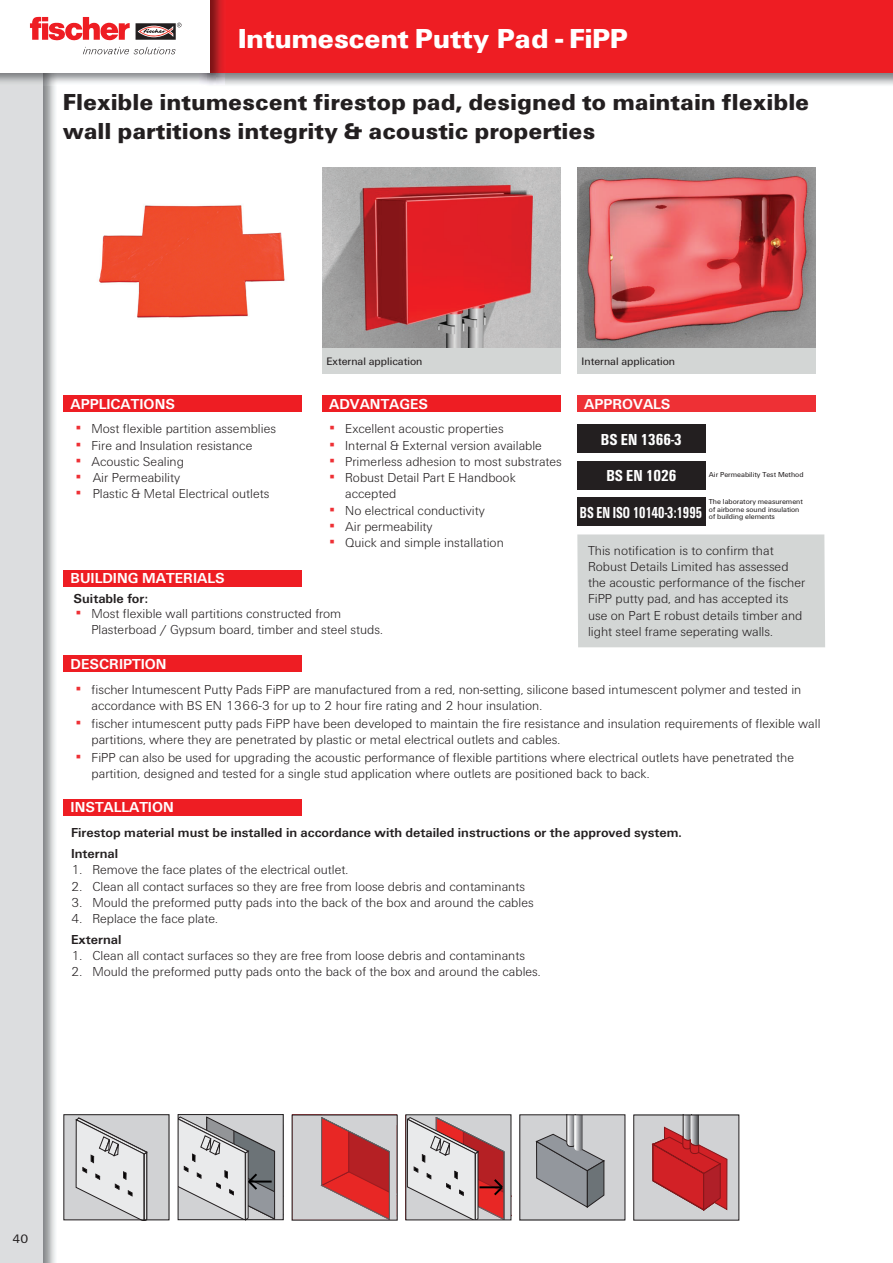
<style>
.page{position:relative;width:893px;height:1263px;background:#fff}
.page>*{position:absolute;margin:0;border:0;box-sizing:border-box;transform-origin:0 0}
.t1{font:900 28.5px "Fi We";letter-spacing:-.02em;color:#fff}
.t2{font:900 24px/28.8px "Fi We";color:#231f20}
.t3{font:700 condensed 16.5px "Fi We";color:#fff;scale:.83 1}
.t4{font:700 condensed 16.5px "Fi We";color:#fff}
.t5{font:700 15px "Fi We";color:#fff}
.t6{font:300 13.5px/16.2px "Fi We";color:#231f20}
.t7{font:700 13.5px/21px "Fi We";color:#231f20}
.t8{font:12.75px "Fi We";color:#231f20}
.t9{font:11.25px "Fi We";color:#231f20}
.t10{font:7.5px/7.4px "Fi We";color:#231f20}
.s1{font-weight:400;color:#ee3035}
.s2{font-weight:400;font-stretch:normal;font-size:7.5px;color:#231f20}
</style>
<div class="page">
<img style="left:43px;top:86px;width:13px;height:1177px">
<div style="left:0;top:0;width:43px;height:1263px;background:#dcdddf"></div>
<img style="left:225px;top:72px;width:668px;height:13px">
<div style="left:208px;top:0;width:685px;height:72px;background:#ee1d23"></div>
<img style="left:0;top:72px;width:225px;height:14px">
<img style="left:210px;top:0;width:13px;height:72px">
<div style="left:0;top:0;width:210px;height:72px;background:#fff"></div>
<svg style="left:83px;top:47px;width:92px;height:7px"></svg>
<svg style="left:30px;top:17px;width:100px;height:24px"></svg>
<svg style="left:136px;top:23px;width:46px;height:17px"></svg>
<div style="left:577px;top:395px;width:238px;height:17px;background:#ee3035"></div>
<div style="left:64px;top:395px;width:238px;height:17px;background:#ee1d23"></div>
<div style="left:64px;top:570px;width:238px;height:17px;background:#ee1d23"></div>
<div style="left:322px;top:395px;width:238px;height:17px;background:#ee1d23"></div>
<div style="left:64px;top:656px;width:238px;height:16px;background:#ee1d23"></div>
<div style="left:64px;top:799px;width:238px;height:16px;background:#ee1d23"></div>
<div style="left:577px;top:424px;width:129px;height:29px;background:#231f20"></div>
<div style="left:577px;top:461px;width:129px;height:28px;background:#231f20"></div>
<img style="left:99px;top:205px;width:186px;height:113px">
<div style="left:577px;top:348px;width:238px;height:26px;background:#d3d6d5"></div>
<div style="left:322px;top:348px;width:238px;height:26px;background:#d3d6d5"></div>
<div style="left:520px;top:1115px;width:105px;height:105px;background:#d1d2d4"></div>
<svg style="left:535px;top:1116px;width:70px;height:92px"></svg>
<div style="left:634px;top:1115px;width:104px;height:105px;background:#d1d2d4"></div>
<svg style="left:651px;top:1116px;width:77px;height:95px"></svg>
<svg style="left:65px;top:1116px;width:102px;height:102px;background:#cfd0d2"></svg>
<svg style="left:178px;top:1114px;width:106px;height:107px;background:#b5b7b9"></svg>
<svg style="left:294px;top:1116px;width:102px;height:102px;background:#cf8485"></svg>
<svg style="left:407px;top:1116px;width:102px;height:102px;background:#c8a7a9"></svg>
<hr style="left:480px;top:1186px;width:22px;height:2px;background:#000">
<div style="left:577px;top:534px;width:248px;height:113px;background:#d3d6d5"></div>
<div style="left:577px;top:498px;width:129px;height:28px;background:#231f20"></div>
<img style="left:322px;top:167px;width:238px;height:181px">
<img style="left:577px;top:167px;width:238px;height:181px">
<h1 class="t1" style="left:238px;top:22px;width:391px">Intumescent Putty Pad - FiPP</h1>
<h2 class="t2" style="left:63px;top:88px;width:748px">Flexible intumescent firestop pad, designed to maintain flexible wall partitions integrity &amp; acoustic properties</h2>
<p class="t9" style="left:326px;top:355px;width:97px">External application</p>
<p class="t9" style="left:582px;top:355px;width:95px">Internal application</p>
<p class="t5" style="left:329px;top:395px;width:101px">ADVANTAGES</p>
<p class="t6" style="left:330px;top:421px;width:176px"><span class="s1">▪</span> Excellent acoustic properties</p>
<p class="t6" style="left:330px;top:437px;width:214px"><span class="s1">▪</span> Internal &amp; External version available</p>
<p class="t6" style="left:330px;top:453px;width:234px"><span class="s1">▪</span> Primerless adhesion to most substrates</p>
<p class="t6" style="left:345px;top:470px;width:172px;text-indent:-16px"><span class="s1">▪</span> Robust Detail Part E Handbook accepted</p>
<p class="t6" style="left:330px;top:502px;width:157px"><span class="s1">▪</span> No electrical conductivity</p>
<p class="t6" style="left:330px;top:518px;width:105px"><span class="s1">▪</span> Air permeability</p>
<p class="t6" style="left:330px;top:534px;width:176px"><span class="s1">▪</span> Quick and simple installation</p>
<p class="t5" style="left:71px;top:395px;width:106px">APPLICATIONS</p>
<p class="t5" style="left:584px;top:395px;width:88px">APPROVALS</p>
<p class="t6" style="left:76px;top:421px;width:202px"><span class="s1">▪</span> Most flexible partition assemblies</p>
<p class="t6" style="left:76px;top:437px;width:178px"><span class="s1">▪</span> Fire and Insulation resistance</p>
<p class="t6" style="left:76px;top:453px;width:110px"><span class="s1">▪</span> Acoustic Sealing</p>
<p class="t6" style="left:76px;top:470px;width:106px"><span class="s1">▪</span> Air Permeability</p>
<p class="t6" style="left:76px;top:486px;width:195px"><span class="s1">▪</span> Plastic &amp; Metal Electrical outlets</p>
<p class="t4" style="left:601px;top:430px;width:83px">BS EN 1366-3</p>
<p class="t4" style="left:606px;top:466px;width:72px">BS EN 1026</p>
<p class="t10" style="left:709px;top:471px;width:96px">Air Permeability Test Method</p>
<p class="t10" style="left:709px;top:498px;width:95px">The laboratory measurement of airborne sound insulation</p>
<p class="t3" style="left:580px;top:503px;width:236px">BS EN ISO 10140-3:1995 <span class="s2">of building elements</span></p>
<p class="t6" style="left:588px;top:542px;width:219px">This notification is to confirm that Robust Details Limited has assessed the acoustic performance of the fischer FiPP putty pad, and has accepted its use on Part E robust details timber and light steel frame seperating walls.</p>
<p class="t5" style="left:71px;top:570px;width:156px">BUILDING MATERIALS</p>
<p class="t7" style="left:74px;top:589px;width:76px">Suitable for:</p>
<p class="t6" style="left:91px;top:605px;width:293px;text-indent:-16px"><span class="s1">▪</span> Most flexible wall partitions constructed from<br>Plasterboad / Gypsum board, timber and steel studs.</p>
<p class="t5" style="left:71px;top:655px;width:98px">DESCRIPTION</p>
<p class="t6" style="left:91px;top:681px;width:711px;text-indent:-16px"><span class="s1">▪</span> fischer Intumescent Putty Pads FiPP are manufactured from a red, non-setting, silicone based intumescent polymer and tested in accordance with BS EN 1366-3 for up to 2 hour fire rating and 2 hour insulation.</p>
<p class="t6" style="left:91px;top:715px;width:730px;text-indent:-16px"><span class="s1">▪</span> fischer intumescent putty pads FiPP have been developed to maintain the fire resistance and insulation requirements of flexible wall partitions, where they are penetrated by plastic or metal electrical outlets and cables.</p>
<p class="t6" style="left:92px;top:750px;width:704px;text-indent:-16px"><span class="s1">▪</span> FiPP can also be used for upgrading the acoustic performance of flexible partitions where electrical outlets have penetrated the partition, designed and tested for a single stud application where outlets are positioned back to back.</p>
<p class="t5" style="left:71px;top:799px;width:105px">INSTALLATION</p>
<p class="t7" style="left:71px;top:822px;width:612px">Firestop material must be installed in accordance with detailed instructions or the approved system.<br>Internal</p>
<p class="t6" style="left:71px;top:862px;width:279px">1. Remove the face plates of the electrical outlet.</p>
<p class="t6" style="left:71px;top:878px;width:456px">2. Clean all contact surfaces so they are free from loose debris and contaminants</p>
<p class="t6" style="left:71px;top:894px;width:464px">3. Mould the preformed putty pads into the back of the box and around the cables</p>
<p class="t6" style="left:71px;top:910px;width:148px">4. Replace the face plate.</p>
<p class="t7" style="left:71px;top:929px;width:52px">External</p>
<p class="t6" style="left:71px;top:948px;width:456px">1. Clean all contact surfaces so they are free from loose debris and contaminants</p>
<p class="t6" style="left:71px;top:964px;width:471px">2. Mould the preformed putty pads onto the back of the box and around the cables.</p>
<p class="t8" style="left:13px;top:1231px;width:17px">40</p>
</div>
